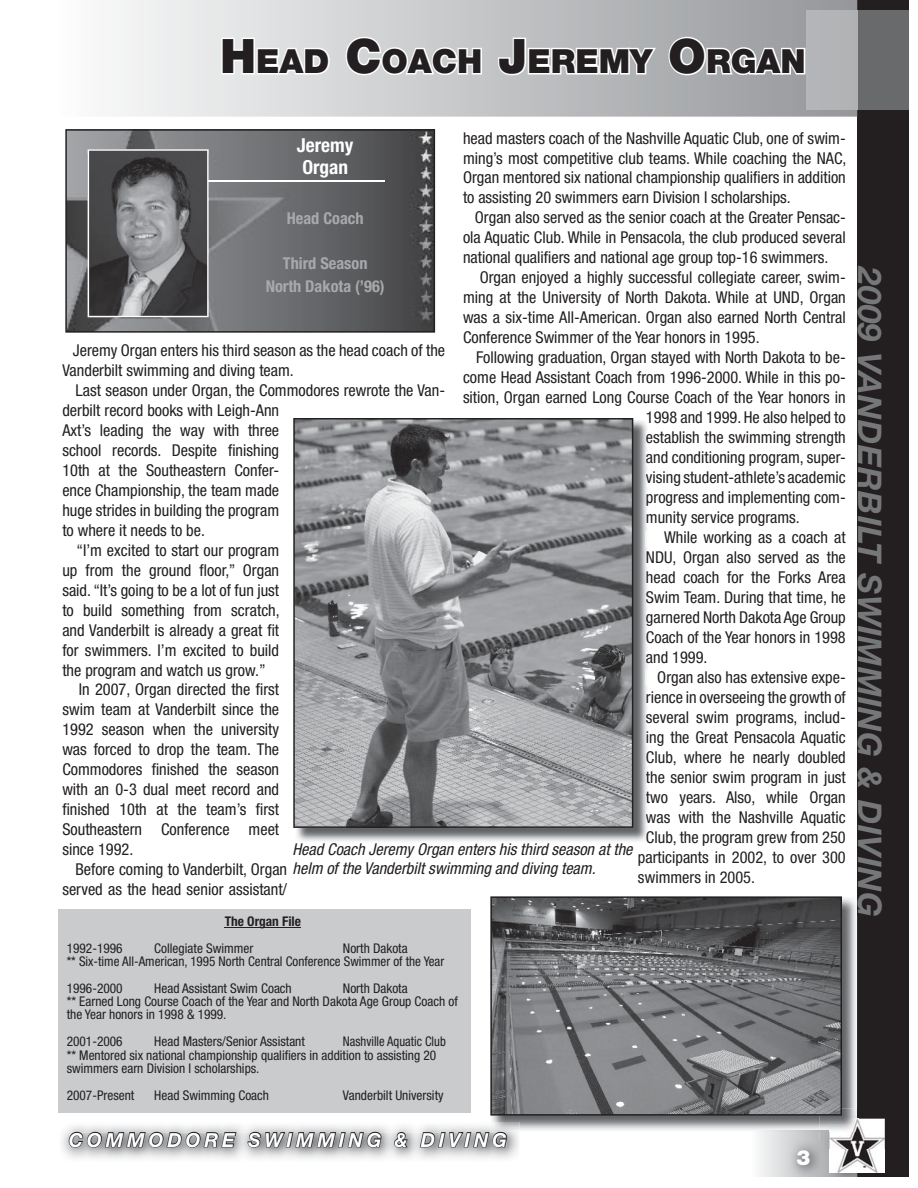
<style>
.page{position:relative;width:918px;height:1188px;background:#fff}
.page>*{position:absolute;margin:0;border:0;box-sizing:border-box;transform-origin:0 0}
.t1{font:900 33.3px "Helvetica Neue";color:#231f20}
.t2{font:italic 700 32.7px "Helvetica Neue";letter-spacing:.02em;color:#757779}
.t3{font:900 20.85px "Helvetica Neue";color:#fff}
.t4{font:italic 700 19.35px "Helvetica Neue";letter-spacing:.2em;color:#fff}
.t5{font:700 condensed 19.35px/21.6px "Helvetica Neue";color:#fff}
.t6{font:condensed 16.35px/20px "Helvetica Neue";color:#231f20;text-align:justify}
.t7{font:italic condensed 16.35px "Helvetica Neue";color:#231f20}
.t8{font:700 condensed 16.35px/22.5px "Helvetica Neue";color:#a7a9ac;text-align:center}
.t9{font:condensed 13.35px/13.4px "Helvetica Neue";color:#231f20}
.t10{font:condensed 13.35px/13.4px "Helvetica Neue";color:#231f20;scale:.94 1}
.t11{font:700 condensed 13.35px "Helvetica Neue";color:#231f20}
.s1{font-size:47.55px;color:#fff}
.s2{color:#fff}
.s3{font-size:47.55px}
.s4{font-style:normal}
</style>
<div class="page">
<img style="left:62px;top:1125px;width:457px;height:34px">
<div style="left:857px;top:0;width:52px;height:1176px;background:#231f20"></div>
<img style="left:857px;top:1118px;width:28px;height:58px">
<img style="left:857px;top:1119px;width:28px;height:53px">
<div style="left:857px;top:11px;width:51px;height:99px;background:#696a6c"></div>
<svg style="left:112px;top:0;width:745px;height:117px;background:#c5c7c8"></svg>
<div style="left:58px;top:909px;width:412px;height:203px;background:#c9cbcc"></div>
<svg style="left:65px;top:129px;width:370px;height:204px;background:#656669"></svg>
<svg style="left:88px;top:149px;width:121px;height:168px;background:#656567"></svg>
<hr style="left:208px;top:180px;width:177px;height:2px;background:#fff">
<img style="left:296px;top:420px;width:351px;height:421px">
<svg style="left:646px;top:420px;width:1px;height:163px"></svg>
<svg style="left:646px;top:591px;width:1px;height:52px"></svg>
<svg style="left:646px;top:651px;width:1px;height:12px"></svg>
<svg style="left:646px;top:671px;width:1px;height:170px"></svg>
<svg style="left:293px;top:418px;width:340px;height:410px;background:#8a8b8d"></svg>
<hr style="left:225px;top:927px;width:76px;height:1px;background:#231f20">
<img style="left:492px;top:898px;width:365px;height:232px">
<img style="left:491px;top:1122px;width:28px;height:10px">
<svg style="left:69px;top:1132px;width:438px;height:16px;background:#7c7b7d"></svg>
<img style="left:857px;top:916px;width:1px;height:192px">
<img style="left:820px;top:1109px;width:37px;height:21px">
<svg style="left:756px;top:1130px;width:101px;height:46px"></svg>
<img style="left:830px;top:1119px;width:28px;height:13px">
<svg style="left:490px;top:896px;width:352px;height:220px;background:#6f7072"></svg>
<h1 class="t1" style="left:220px;top:49px;width:587px"><span class="s1">H</span><span class="s2">E</span>AD <span class="s3">C</span><span class="s2">O</span>ACH <span class="s3">J</span><span class="s2">E</span>REMY <span class="s3">O</span><span class="s2">R</span>GAN</h1>
<p class="t6" style="left:463px;top:129px;width:385px">head masters coach of the Nashville Aquatic Club, one of swim&shy;ming’s most competitive club teams. While coaching the NAC, Organ mentored six national championship qualifiers in addition to assisting 20 swimmers earn Division I scholarships.</p>
<p class="t6" style="left:463px;top:209px;width:384px;text-indent:12px">Organ also served as the senior coach at the Greater Pensac&shy;ola Aquatic Club. While in Pensacola, the club produced several national qualifiers and national age group top-16 swimmers.</p>
<p class="t6" style="left:463px;top:269px;width:384px;text-indent:17px">Organ enjoyed a highly successful collegiate career, swim&shy;ming at the University of North Dakota. While at UND, Organ was a six-time All-American. Organ also earned North Central Conference Swimmer of the Year honors in 1995.</p>
<p class="t6" style="left:476px;top:349px;width:371px">Following graduation, Organ stayed with North Dakota to be-</p>
<p class="t6" style="left:463px;top:369px;width:384px">come Head Assistant Coach from 1996-2000. While in this po-</p>
<p class="t6" style="left:463px;top:389px;width:384px">sition, Organ earned Long Course Coach of the Year honors in</p>
<p class="t6" style="left:646px;top:409px;width:201px">1998 and 1999. He also helped to</p>
<p class="t6" style="left:646px;top:429px;width:201px">establish the swimming strength</p>
<p class="t6" style="left:646px;top:449px;width:201px">and conditioning program, super-</p>
<p class="t6" style="left:646px;top:469px;width:201px">vising student-athlete’s academic</p>
<p class="t6" style="left:646px;top:489px;width:201px">progress and implementing com-</p>
<p class="t6" style="left:646px;top:509px;width:155px">munity service programs.</p>
<p class="t6" style="left:664px;top:529px;width:183px">While working as a coach at</p>
<p class="t6" style="left:646px;top:549px;width:201px">NDU, Organ also served as the</p>
<p class="t6" style="left:646px;top:569px;width:201px">head coach for the Forks Area</p>
<p class="t6" style="left:646px;top:589px;width:201px">Swim Team. During that time, he</p>
<p class="t6" style="left:646px;top:609px;width:201px">garnered North Dakota Age Group</p>
<p class="t6" style="left:646px;top:628px;width:201px">Coach of the Year honors in 1998</p>
<p class="t6" style="left:646px;top:648px;width:63px">and 1999.</p>
<p class="t6" style="left:657px;top:668px;width:190px">Organ also has extensive expe-</p>
<p class="t6" style="left:646px;top:688px;width:201px">rience in overseeing the growth of</p>
<p class="t6" style="left:646px;top:708px;width:201px">several swim programs, includ-</p>
<p class="t6" style="left:646px;top:728px;width:201px">ing the Great Pensacola Aquatic</p>
<p class="t6" style="left:646px;top:748px;width:201px">Club, where he nearly doubled</p>
<p class="t6" style="left:646px;top:768px;width:201px">the senior swim program in just</p>
<p class="t6" style="left:646px;top:788px;width:201px">two years. Also, while Organ</p>
<p class="t6" style="left:646px;top:808px;width:201px">was with the Nashville Aquatic</p>
<p class="t6" style="left:646px;top:828px;width:201px">Club, the program grew from 250</p>
<p class="t6" style="left:638px;top:848px;width:209px">participants in 2002, to over 300</p>
<p class="t6" style="left:638px;top:868px;width:119px">swimmers in 2005.</p>
<p class="t5" style="left:297px;top:136px;width:58px">Jeremy<br>Organ</p>
<p class="t8" style="left:287px;top:209px;width:78px">Head Coach</p>
<p class="t8" style="left:266px;top:254px;width:121px">Third Season<br>North Dakota (’96)</p>
<p class="t6" style="left:62px;top:342px;width:384px;text-indent:10px">Jeremy Organ enters his third season as the head coach of the<br>Vanderbilt swimming and diving team.</p>
<p class="t6" style="left:76px;top:382px;width:371px">Last season under Organ, the Commodores rewrote the Van-</p>
<p class="t6" style="left:62px;top:401px;width:218px">derbilt record books with Leigh-Ann</p>
<p class="t6" style="left:62px;top:421px;width:218px">Axt’s leading the way with three</p>
<p class="t6" style="left:62px;top:441px;width:218px">school records. Despite finishing</p>
<p class="t6" style="left:62px;top:461px;width:218px">10th at the Southeastern Confer-</p>
<p class="t6" style="left:62px;top:481px;width:218px">ence Championship, the team made</p>
<p class="t6" style="left:62px;top:501px;width:218px">huge strides in building the program</p>
<p class="t6" style="left:62px;top:521px;width:144px">to where it needs to be.</p>
<p class="t6" style="left:76px;top:541px;width:204px">“I’m excited to start our program</p>
<p class="t6" style="left:62px;top:561px;width:218px">up from the ground floor,” Organ</p>
<p class="t6" style="left:62px;top:581px;width:218px">said. “It’s going to be a lot of fun just</p>
<p class="t6" style="left:62px;top:601px;width:219px">to build something from scratch,</p>
<p class="t6" style="left:62px;top:621px;width:218px">and Vanderbilt is already a great fit</p>
<p class="t6" style="left:62px;top:641px;width:218px">for swimmers. I’m excited to build</p>
<p class="t6" style="left:62px;top:661px;width:205px">the program and watch us grow.”</p>
<p class="t6" style="left:79px;top:681px;width:202px">In 2007, Organ directed the first</p>
<p class="t6" style="left:62px;top:701px;width:218px">swim team at Vanderbilt since the</p>
<p class="t6" style="left:62px;top:721px;width:218px">1992 season when the university</p>
<p class="t6" style="left:62px;top:741px;width:218px">was forced to drop the team. The</p>
<p class="t6" style="left:62px;top:761px;width:218px">Commodores finished the season</p>
<p class="t6" style="left:62px;top:781px;width:218px">with an 0-3 dual meet record and</p>
<p class="t6" style="left:62px;top:801px;width:218px">finished 10th at the team’s first</p>
<p class="t6" style="left:62px;top:821px;width:218px">Southeastern Conference meet</p>
<p class="t6" style="left:62px;top:841px;width:72px">since 1992.</p>
<p class="t7" style="left:75px;top:863px;width:522px"><span class="s4">Before coming to Vanderbilt, Organ</span> helm of the Vanderbilt swimming and diving team.</p>
<p class="t6" style="left:62px;top:881px;width:226px">served as the head senior assistant/</p>
<p class="t7" style="left:293px;top:843px;width:342px">Head Coach Jeremy Organ enters his third season at the</p>
<p class="t11" style="left:225px;top:916px;width:78px">The Organ File</p>
<p class="t9" style="left:67px;top:942px;width:58px">1992-1996</p>
<p class="t9" style="left:154px;top:942px;width:101px">Collegiate Swimmer</p>
<p class="t9" style="left:67px;top:942px;width:379px;text-indent:276px">North Dakota<br>** Six-time All-American, 1995 North Central Conference Swimmer of the Year</p>
<p class="t9" style="left:67px;top:982px;width:58px">1996-2000</p>
<p class="t9" style="left:154px;top:982px;width:139px">Head Assistant Swim Coach</p>
<p class="t9" style="left:67px;top:982px;width:393px;text-indent:276px">North Dakota<br>** Earned Long Course Coach of the Year and North Dakota Age Group Coach of the Year honors in 1998 &amp; 1999.</p>
<p class="t9" style="left:67px;top:1036px;width:58px">2001-2006</p>
<p class="t9" style="left:154px;top:1036px;width:152px">Head Masters/Senior Assistant</p>
<p class="t10" style="left:67px;top:1036px;width:405px;text-indent:276px">Nashville Aquatic Club ** Mentored six national championship qualifiers in addition to assisting 20 swimmers earn Division I scholarships.</p>
<p class="t9" style="left:67px;top:1089px;width:69px">2007-Present</p>
<p class="t9" style="left:154px;top:1089px;width:116px">Head Swimming Coach</p>
<p class="t9" style="left:343px;top:1089px;width:102px">Vanderbilt University</p>
<h2 class="t2" style="left:882px;top:267px;width:651px;rotate:90deg">2009 VANDERBILT SWIMMING &amp; DIVING</h2>
<p class="t4" style="left:69px;top:1133px;width:440px">COMMODORE SWIMMING &amp; DIVING</p>
<p class="t3" style="left:796px;top:1150px;width:15px">3</p>
</div>
